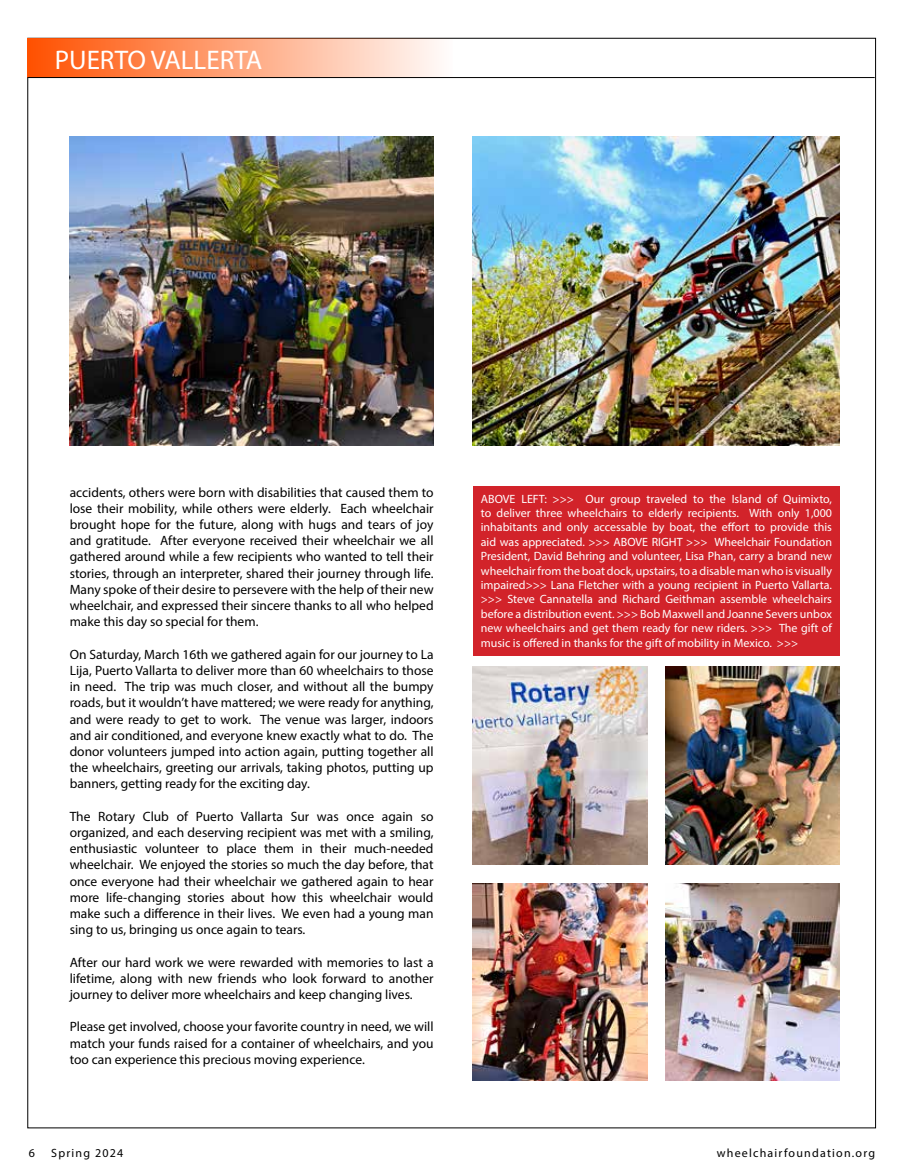
<style>
.page{position:relative;width:905px;height:1175px;background:#fff}
.page>*{position:absolute;margin:0;border:0;box-sizing:border-box;transform-origin:0 0}
.t1{font:27px "Myriad Pro";color:#fff}
.t2{font:13.5px/16.2px "Myriad Pro";color:#000;text-align:justify}
.t3{font:12px/14.4px "Myriad Pro";color:#fff;text-align:justify}
.t4{font:12px "Myriad Pro";letter-spacing:.1em;color:#000}
</style>
<div class="page">
<div style="left:27px;top:38px;width:426px;height:39px;background:linear-gradient(to right,#ff5000,#fffcfc)"></div>
<hr style="left:27px;top:77px;width:847px;height:1px;background:#000">
<div style="left:472px;top:486px;width:367px;height:170px;background:#d2232a"></div>
<img style="left:472px;top:667px;width:175px;height:197px">
<img style="left:473px;top:136px;width:366px;height:310px">
<img style="left:665px;top:883px;width:174px;height:197px">
<img style="left:70px;top:136px;width:363px;height:309px">
<img style="left:665px;top:667px;width:174px;height:197px">
<img style="left:472px;top:883px;width:175px;height:197px">
<h1 class="t1" style="left:55px;top:44px;width:209px">PUERTO VALLERTA</h1>
<p class="t2" style="left:70px;top:484px;width:365px">accidents, others were born with disabilities that caused them to lose their mobility, while others were elderly. Each wheelchair brought hope for the future, along with hugs and tears of joy and gratitude. After everyone received their wheelchair we all gathered around while a few recipients who wanted to tell their stories, through an interpreter, shared their journey through life.<br>Many spoke of their desire to persevere with the help of their new wheelchair, and expressed their sincere thanks to all who helped make this day so special for them.</p>
<p class="t2" style="left:70px;top:646px;width:365px">On Saturday, March 16th we gathered again for our journey to La Lija, Puerto Vallarta to deliver more than 60 wheelchairs to those in need. The trip was much closer, and without all the bumpy roads, but it wouldn’t have mattered; we were ready for anything, and were ready to get to work. The venue was larger, indoors and air conditioned, and everyone knew exactly what to do. The donor volunteers jumped into action again, putting together all the wheelchairs, greeting our arrivals, taking photos, putting up banners, getting ready for the exciting day.</p>
<p class="t2" style="left:70px;top:808px;width:365px">The Rotary Club of Puerto Vallarta Sur was once again so organized, and each deserving recipient was met with a smiling, enthusiastic volunteer to place them in their much-needed wheelchair. We enjoyed the stories so much the day before, that once everyone had their wheelchair we gathered again to hear more life-changing stories about how this wheelchair would make such a difference in their lives. We even had a young man sing to us, bringing us once again to tears.</p>
<p class="t2" style="left:70px;top:953px;width:365px">After our hard work we were rewarded with memories to last a lifetime, along with new friends who look forward to another journey to deliver more wheelchairs and keep changing lives.</p>
<p class="t2" style="left:70px;top:1018px;width:365px">Please get involved, choose your favorite country in need, we will match your funds raised for a container of wheelchairs, and you too can experience this precious moving experience.</p>
<p class="t3" style="left:481px;top:491px;width:353px">ABOVE LEFT: &gt;&gt;&gt; Our group traveled to the Island of Quimixto, to deliver three wheelchairs to elderly recipients. With only 1,000 inhabitants and only accessable by boat, the effort to provide this aid was appreciated. &gt;&gt;&gt; ABOVE RIGHT &gt;&gt;&gt; Wheelchair Foundation President, David Behring and volunteer, Lisa Phan, carry a brand new wheelchair from the boat dock, upstairs, to a disable man who is visually impaired&gt;&gt;&gt; Lana Fletcher with a young recipient in Puerto Vallarta. &gt;&gt;&gt; Steve Cannatella and Richard Geithman assemble wheelchairs before a distribution event. &gt;&gt;&gt; Bob Maxwell and Joanne Severs unbox new wheelchairs and get them ready for new riders. &gt;&gt;&gt; The gift of music is offered in thanks for the gift of mobility in Mexico. &gt;&gt;&gt;</p>
<p class="t4" style="left:29px;top:1145px;width:8px">6</p>
<p class="t4" style="left:51px;top:1145px;width:74px">Spring 2024</p>
<p class="t4" style="left:716px;top:1145px;width:160px">wheelchairfoundation.org</p>
</div>
